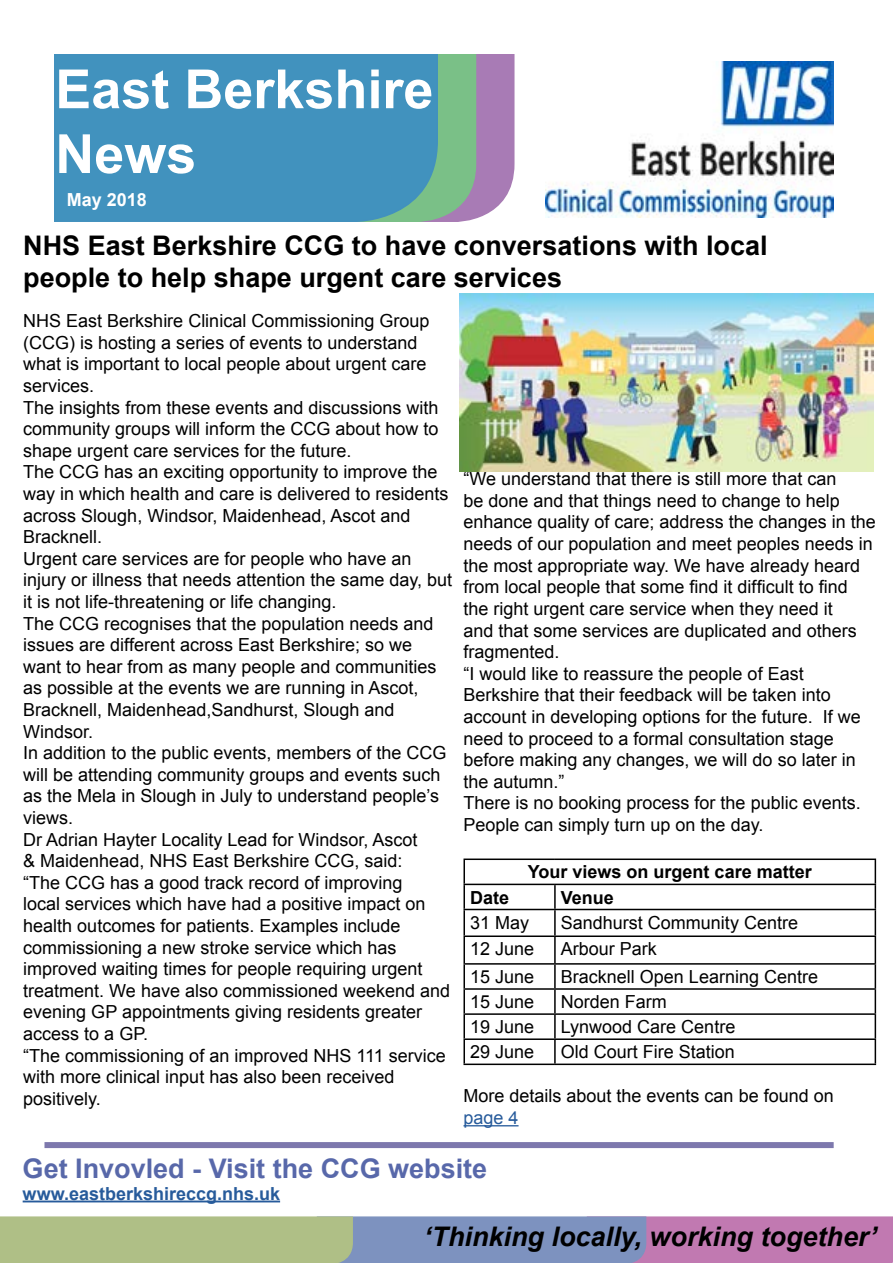
<style>
.page{position:relative;width:893px;height:1263px;background:#fff}
.page>*{position:absolute;margin:0;border:0;box-sizing:border-box;transform-origin:0 0}
.t1{font:700 54px/64.8px "Arial";color:#fff}
.t2{font:700 27px/32.4px "Arial";color:#000}
.t3{font:italic 700 27px "Arial";color:#000}
.t4{font:700 27px "Arial";color:#5868aa}
.t5{font:18px/21.6px "Arial";color:#000}
.t6{font:700 18px "Arial";color:#000}
.t7{font:700 18px "Arial";color:#275b9b}
.t8{font:700 18px "Arial";color:#fff}
.t9{font:18px "Arial";color:#275b9b}
.s1{color:#5868a9}
</style>
<div class="page">
<svg style="left:439px;top:54px;width:76px;height:168px;background:#99a1a5"></svg>
<div style="left:54px;top:54px;width:385px;height:168px;background:#4192be"></div>
<svg style="left:0;top:1216px;width:893px;height:47px;background:#a49da5"></svg>
<div style="left:44px;top:1142px;width:790px;height:6px;background:#7d78ad"></div>
<hr style="left:23px;top:1200px;width:257px;height:2px;background:#275b9b">
<img style="left:545px;top:62px;width:289px;height:155px">
<hr style="left:463px;top:1125px;width:56px;height:1px;background:#275b9b">
<hr style="left:463px;top:858px;width:92px;height:2px;background:#000">
<hr style="left:463px;top:860px;width:2px;height:24px;background:#000">
<hr style="left:555px;top:858px;width:321px;height:2px;background:#000">
<hr style="left:463px;top:884px;width:92px;height:1px;background:#000">
<hr style="left:463px;top:885px;width:2px;height:24px;background:#000">
<hr style="left:555px;top:884px;width:321px;height:1px;background:#000">
<hr style="left:554px;top:885px;width:2px;height:24px;background:#000">
<hr style="left:463px;top:909px;width:92px;height:1px;background:#000">
<hr style="left:463px;top:910px;width:2px;height:25px;background:#000">
<hr style="left:555px;top:909px;width:321px;height:1px;background:#000">
<hr style="left:554px;top:910px;width:2px;height:25px;background:#000">
<hr style="left:463px;top:935px;width:92px;height:2px;background:#000">
<hr style="left:463px;top:937px;width:2px;height:26px;background:#000">
<hr style="left:555px;top:935px;width:321px;height:2px;background:#000">
<hr style="left:554px;top:937px;width:2px;height:26px;background:#000">
<hr style="left:463px;top:963px;width:92px;height:2px;background:#000">
<hr style="left:463px;top:965px;width:2px;height:23px;background:#000">
<hr style="left:555px;top:963px;width:321px;height:2px;background:#000">
<hr style="left:554px;top:965px;width:2px;height:23px;background:#000">
<hr style="left:463px;top:988px;width:92px;height:2px;background:#000">
<hr style="left:463px;top:990px;width:2px;height:23px;background:#000">
<hr style="left:555px;top:988px;width:321px;height:2px;background:#000">
<hr style="left:554px;top:990px;width:2px;height:23px;background:#000">
<hr style="left:463px;top:1013px;width:92px;height:2px;background:#000">
<hr style="left:463px;top:1015px;width:2px;height:23px;background:#000">
<hr style="left:555px;top:1013px;width:321px;height:2px;background:#000">
<hr style="left:554px;top:1015px;width:2px;height:23px;background:#000">
<hr style="left:463px;top:1038px;width:92px;height:2px;background:#000">
<hr style="left:463px;top:1040px;width:2px;height:23px;background:#000">
<hr style="left:555px;top:1038px;width:321px;height:2px;background:#000">
<hr style="left:554px;top:1040px;width:2px;height:23px;background:#000">
<svg style="left:875px;top:860px;width:1px;height:203px"></svg>
<hr style="left:463px;top:1063px;width:92px;height:2px;background:#000">
<hr style="left:555px;top:1063px;width:321px;height:2px;background:#000">
<img style="left:459px;top:293px;width:415px;height:178px">
<h1 class="t1" style="left:55px;top:58px;width:380px">East Berkshire<br>News</h1>
<p class="t8" style="left:67px;top:187px;width:82px">May 2018</p>
<h2 class="t2" style="left:23px;top:230px;width:746px">NHS East Berkshire CCG to have conversations with local people to help shape urgent care services</h2>
<p class="t5" style="left:23px;top:310px;width:430px">NHS East Berkshire Clinical Commissioning Group (CCG) is hosting a series of events to understand what is important to local people about urgent care services.<br>The insights from these events and discussions with community groups will inform the CCG about how to shape urgent care services for the future.<br>The CCG has an exciting opportunity to improve the way in which health and care is delivered to residents across Slough, Windsor, Maidenhead, Ascot and Bracknell.<br>Urgent care services are for people who have an injury or illness that needs attention the same day, but it is not life-threatening or life changing.<br>The CCG recognises that the population needs and issues are different across East Berkshire; so we want to hear from as many people and communities as possible at the events we are running in Ascot, Bracknell, Maidenhead,Sandhurst, Slough and Windsor.<br>In addition to the public events, members of the CCG will be attending community groups and events such as the Mela in Slough in July to understand people’s views.<br>Dr Adrian Hayter Locality Lead for Windsor, Ascot<br>&amp; Maidenhead, NHS East Berkshire CCG, said:<br>“The CCG has a good track record of improving<br>local services which have had a positive impact on health outcomes for patients. Examples include commissioning a new stroke service which has improved waiting times for people requiring urgent treatment. We have also commissioned weekend and evening GP appointments giving residents greater access to a GP.<br>“The commissioning of an improved NHS 111 service with more clinical input has also been received positively.</p>
<p class="t5" style="left:463px;top:468px;width:414px">“We understand that there is still more that can<br>be done and that things need to change to help enhance quality of care; address the changes in the needs of our population and meet peoples needs in the most appropriate way. We have already heard from local people that some find it difficult to find the right urgent care service when they need it<br>and that some services are duplicated and others fragmented.<br>“I would like to reassure the people of East Berkshire that their feedback will be taken into account in developing options for the future. If we need to proceed to a formal consultation stage before making any changes, we will do so later in the autumn.”<br>There is no booking process for the public events.<br>People can simply turn up on the day.</p>
<p class="t6" style="left:528px;top:860px;width:285px">Your views on urgent care matter</p>
<p class="t6" style="left:470px;top:885px;width:41px">Date</p>
<p class="t6" style="left:561px;top:885px;width:55px">Venue</p>
<p class="t5" style="left:470px;top:912px;width:61px">31 May</p>
<p class="t5" style="left:561px;top:912px;width:239px">Sandhurst Community Centre</p>
<p class="t5" style="left:470px;top:938px;width:66px">12 June</p>
<p class="t5" style="left:561px;top:938px;width:98px">Arbour Park</p>
<p class="t5" style="left:470px;top:966px;width:66px">15 June</p>
<p class="t5" style="left:561px;top:966px;width:259px">Bracknell Open Learning Centre</p>
<p class="t5" style="left:470px;top:991px;width:66px">15 June</p>
<p class="t5" style="left:561px;top:991px;width:108px">Norden Farm</p>
<p class="t5" style="left:470px;top:1016px;width:66px">19 June</p>
<p class="t5" style="left:561px;top:1016px;width:176px">Lynwood Care Centre</p>
<p class="t5" style="left:470px;top:1041px;width:66px">29 June</p>
<p class="t5" style="left:561px;top:1041px;width:176px">Old Court Fire Station</p>
<p class="t5" style="left:463px;top:1085px;width:372px">More details about the events can be found on</p>
<p class="t9" style="left:463px;top:1106px;width:57px">page 4</p>
<h2 class="t4" style="left:23px;top:1150px;width:466px"><span class="s1">Get Invovled</span> - Visit the CCG website</h2>
<p class="t7" style="left:23px;top:1181px;width:259px">www.eastberkshireccg.nhs.uk</p>
<h2 class="t3" style="left:424px;top:1218px;width:455px">‘Thinking locally, working together’</h2>
</div>
